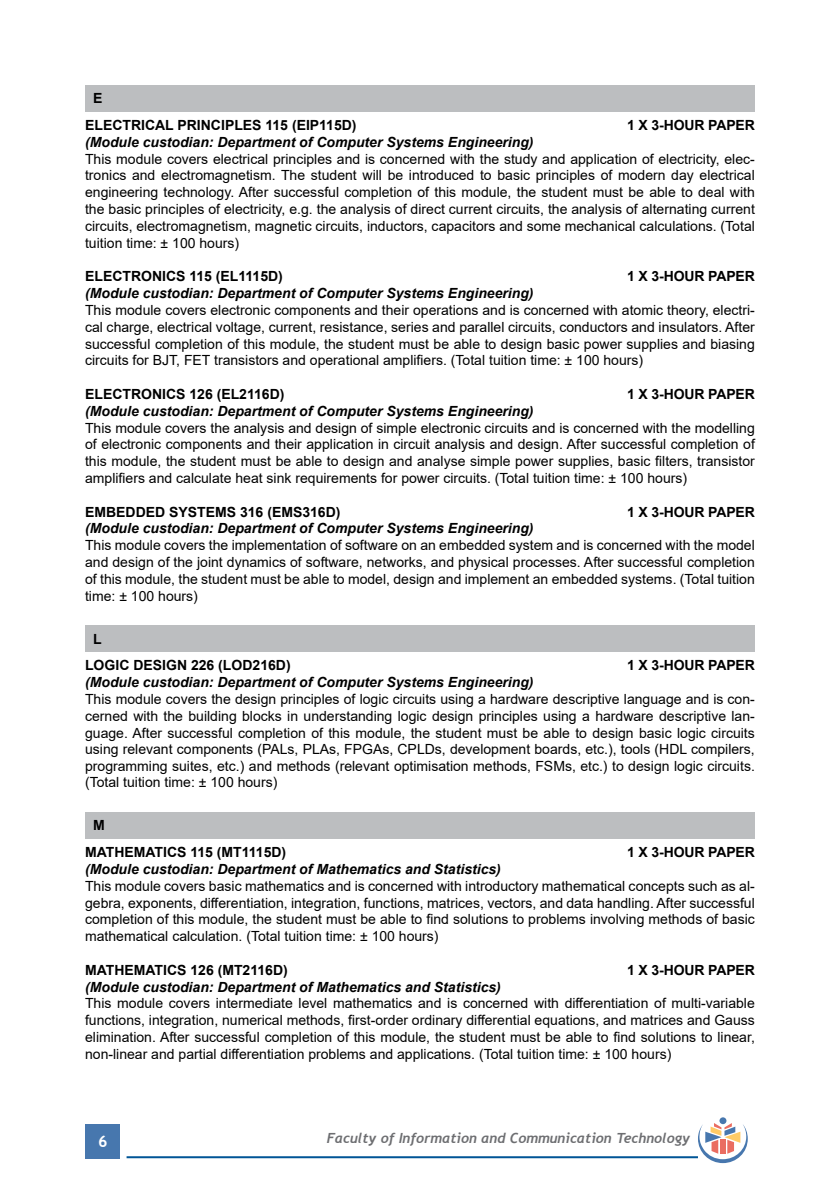
<style>
.page{position:relative;width:840px;height:1191px;background:#fff}
.page>*{position:absolute;margin:0;border:0;box-sizing:border-box;transform-origin:0 0}
.t1{font:700 16px "Trebuchet MS";color:#fff}
.t2{font:14px/16.8px "Arial";color:#000;text-align:justify}
.t3{font:italic 700 14px "Arial";color:#000}
.t4{font:700 14px/26.8px "Arial";color:#000}
.t5{font:italic 700 14px "Trebuchet";color:#6d6e71}
</style>
<div class="page">
<div style="left:86px;top:1124px;width:34px;height:34px;background:#4777ae"></div>
<hr style="left:126px;top:1156px;width:571px;height:2px;background:#005596">
<div style="left:719px;top:1117px;width:7px;height:7px;background:#4777ae;border-radius:50%"></div>
<svg style="left:697px;top:1123px;width:50px;height:40px"></svg>
<div style="left:85px;top:85px;width:669px;height:26px;background:#bcbec0"></div>
<div style="left:85px;top:625px;width:669px;height:26px;background:#bcbec0"></div>
<div style="left:85px;top:812px;width:669px;height:26px;background:#bcbec0"></div>
<p class="t4" style="left:85px;top:85px;width:273px;text-indent:8px">E<br>ELECTRICAL PRINCIPLES 115 (EIP115D)</p>
<p class="t4" style="left:626px;top:112px;width:129px">1 X 3-HOUR PAPER</p>
<p class="t3" style="left:85px;top:133px;width:450px">(Module custodian: Department of Computer Systems Engineering)</p>
<p class="t2" style="left:85px;top:150px;width:671px">This module covers electrical principles and is concerned with the study and application of electricity, elec&shy;tronics and electromagnetism. The student will be introduced to basic principles of modern day electrical engineering technology. After successful completion of this module, the student must be able to deal with the basic principles of electricity, e.g. the analysis of direct current circuits, the analysis of alternating current circuits, electromagnetism, magnetic circuits, inductors, capacitors and some mechanical calculations. (Total tuition time: ± 100 hours)</p>
<p class="t4" style="left:85px;top:263px;width:199px">ELECTRONICS 115 (EL1115D)</p>
<p class="t4" style="left:626px;top:263px;width:129px">1 X 3-HOUR PAPER</p>
<p class="t3" style="left:85px;top:284px;width:450px">(Module custodian: Department of Computer Systems Engineering)</p>
<p class="t2" style="left:85px;top:301px;width:671px">This module covers electronic components and their operations and is concerned with atomic theory, electri&shy;cal charge, electrical voltage, current, resistance, series and parallel circuits, conductors and insulators. After successful completion of this module, the student must be able to design basic power supplies and biasing circuits for BJT, FET transistors and operational amplifiers. (Total tuition time: ± 100 hours)</p>
<p class="t4" style="left:85px;top:381px;width:201px">ELECTRONICS 126 (EL2116D)</p>
<p class="t4" style="left:626px;top:381px;width:129px">1 X 3-HOUR PAPER</p>
<p class="t3" style="left:85px;top:401px;width:450px">(Module custodian: Department of Computer Systems Engineering)</p>
<p class="t2" style="left:85px;top:419px;width:671px">This module covers the analysis and design of simple electronic circuits and is concerned with the modelling of electronic components and their application in circuit analysis and design. After successful completion of this module, the student must be able to design and analyse simple power supplies, basic filters, transistor amplifiers and calculate heat sink requirements for power circuits. (Total tuition time: ± 100 hours)</p>
<p class="t4" style="left:85px;top:498px;width:257px">EMBEDDED SYSTEMS 316 (EMS316D)</p>
<p class="t4" style="left:626px;top:498px;width:129px">1 X 3-HOUR PAPER</p>
<p class="t3" style="left:85px;top:519px;width:450px">(Module custodian: Department of Computer Systems Engineering)</p>
<p class="t2" style="left:85px;top:537px;width:671px">This module covers the implementation of software on an embedded system and is concerned with the model and design of the joint dynamics of software, networks, and physical processes. After successful completion of this module, the student must be able to model, design and implement an embedded systems. (Total tuition time: ± 100 hours)</p>
<p class="t4" style="left:85px;top:625px;width:207px;text-indent:8px">L<br>LOGIC DESIGN 226 (LOD216D)</p>
<p class="t4" style="left:626px;top:652px;width:129px">1 X 3-HOUR PAPER</p>
<p class="t3" style="left:85px;top:673px;width:450px">(Module custodian: Department of Computer Systems Engineering)</p>
<p class="t2" style="left:85px;top:690px;width:671px">This module covers the design principles of logic circuits using a hardware descriptive language and is con&shy;cerned with the building blocks in understanding logic design principles using a hardware descriptive lan&shy;guage. After successful completion of this module, the student must be able to design basic logic circuits using relevant components (PALs, PLAs, FPGAs, CPLDs, development boards, etc.), tools (HDL compilers, programming suites, etc.) and methods (relevant optimisation methods, FSMs, etc.) to design logic circuits. (Total tuition time: ± 100 hours)</p>
<p class="t4" style="left:85px;top:812px;width:202px;text-indent:8px">M<br>MATHEMATICS 115 (MT1115D)</p>
<p class="t4" style="left:626px;top:839px;width:129px">1 X 3-HOUR PAPER</p>
<p class="t3" style="left:85px;top:859px;width:417px">(Module custodian: Department of Mathematics and Statistics)</p>
<p class="t2" style="left:85px;top:877px;width:671px">This module covers basic mathematics and is concerned with introductory mathematical concepts such as al&shy;gebra, exponents, differentiation, integration, functions, matrices, vectors, and data handling. After successful completion of this module, the student must be able to find solutions to problems involving methods of basic mathematical calculation. (Total tuition time: ± 100 hours)</p>
<p class="t4" style="left:85px;top:956px;width:204px">MATHEMATICS 126 (MT2116D)</p>
<p class="t4" style="left:626px;top:956px;width:129px">1 X 3-HOUR PAPER</p>
<p class="t3" style="left:85px;top:977px;width:417px">(Module custodian: Department of Mathematics and Statistics)</p>
<p class="t2" style="left:85px;top:995px;width:671px">This module covers intermediate level mathematics and is concerned with differentiation of multi-variable functions, integration, numerical methods, first-order ordinary differential equations, and matrices and Gauss elimination. After successful completion of this module, the student must be able to find solutions to linear, non-linear and partial differentiation problems and applications. (Total tuition time: ± 100 hours)</p>
<p class="t1" style="left:98px;top:1131px;width:11px">6</p>
<p class="t5" style="left:326px;top:1129px;width:365px">Faculty of Information and Communication Technology</p>
</div>
